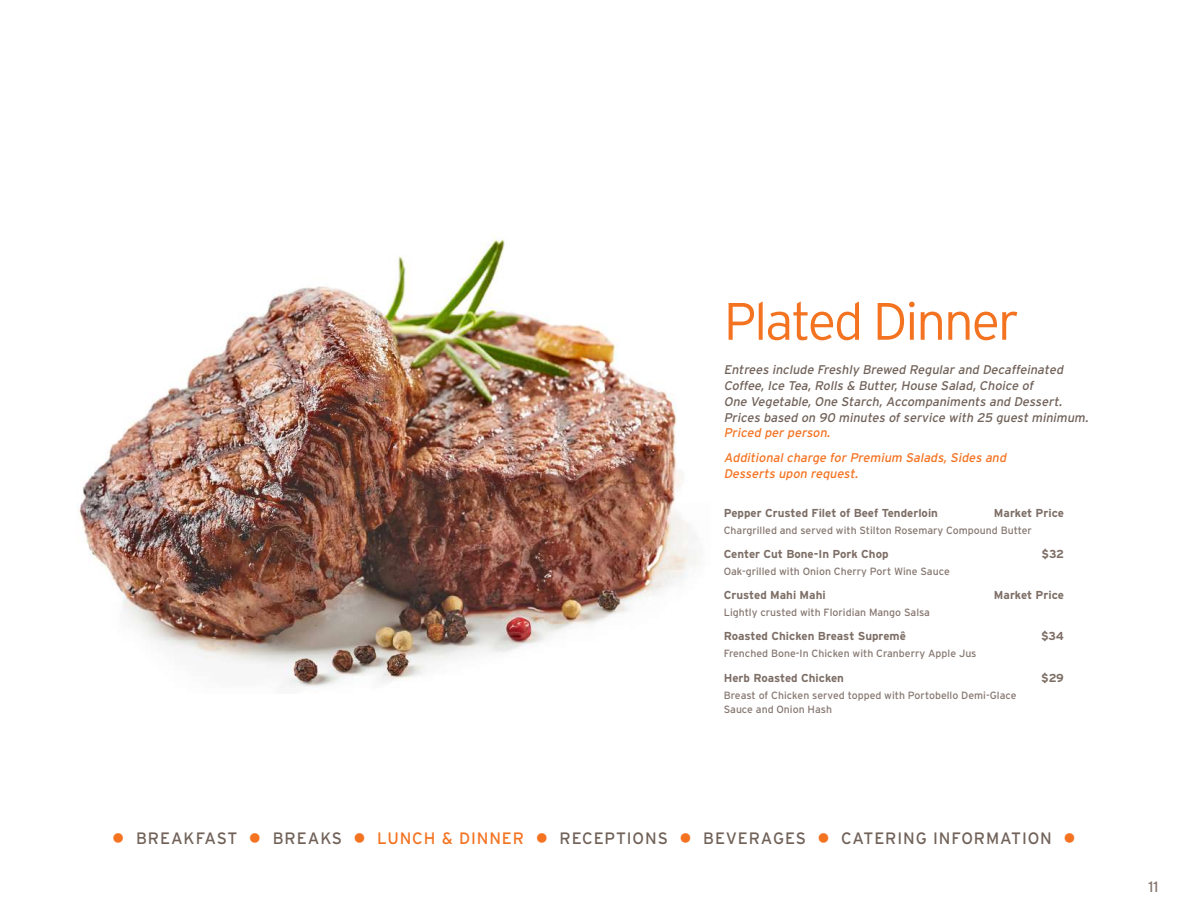
<style>
.page{position:relative;width:1188px;height:918px;background:#fff}
.page>*{position:absolute;margin:0;border:0;box-sizing:border-box;transform-origin:0 0}
.t1{font:300 52.5px "Interstate";letter-spacing:-.04em;color:#f47321}
.t2{font:16.5px "Interstate";letter-spacing:.055em;color:#716259}
.t3{font:15px "Interstate";color:#867770}
.t4{font:italic 12.6px/15.8px "Interstate";color:#716259}
.t5{font:italic 12.6px/24.8px "Interstate";color:#f47321}
.t6{font:700 11.55px "Interstate";color:#7d6e66}
.t7{font:10.5px/14.7px "Interstate";color:#867770}
.s1{color:#f47321}
</style>
<div class="page">
<img style="left:79px;top:234px;width:620px;height:454px">
<h1 class="t1" style="left:724px;top:292px;width:297px">Plated Dinner</h1>
<p class="t4" style="left:724px;top:362px;width:368px">Entrees include Freshly Brewed Regular and Decaffeinated Coffee, Ice Tea, Rolls &amp; Butter, House Salad, Choice of<br>One Vegetable, One Starch, Accompaniments and Dessert.<br>Prices based on 90 minutes of service with 25 guest minimum.</p>
<p class="t5" style="left:724px;top:420px;width:287px">Priced per person.<br>Additional charge for Premium Salads, Sides and</p>
<p class="t5" style="left:724px;top:461px;width:138px">Desserts upon request.</p>
<p class="t6" style="left:724px;top:506px;width:216px">Pepper Crusted Filet of Beef Tenderloin</p>
<p class="t6" style="left:994px;top:506px;width:71px">Market Price</p>
<p class="t7" style="left:724px;top:523px;width:310px">Chargrilled and served with Stilton Rosemary Compound Butter</p>
<p class="t6" style="left:724px;top:547px;width:166px">Center Cut Bone-In Pork Chop</p>
<p class="t6" style="left:1042px;top:547px;width:24px">$32</p>
<p class="t7" style="left:724px;top:564px;width:228px">Oak-grilled with Onion Cherry Port Wine Sauce</p>
<p class="t6" style="left:724px;top:589px;width:103px">Crusted Mahi Mahi</p>
<p class="t6" style="left:994px;top:589px;width:71px">Market Price</p>
<p class="t7" style="left:724px;top:605px;width:208px">Lightly crusted with Floridian Mango Salsa</p>
<p class="t6" style="left:724px;top:630px;width:184px">Roasted Chicken Breast Supremê</p>
<p class="t6" style="left:1041px;top:630px;width:24px">$34</p>
<p class="t7" style="left:724px;top:646px;width:254px">Frenched Bone-In Chicken with Cranberry Apple Jus</p>
<p class="t6" style="left:724px;top:671px;width:122px">Herb Roasted Chicken</p>
<p class="t6" style="left:1041px;top:671px;width:24px">$29</p>
<p class="t7" style="left:724px;top:688px;width:294px">Breast of Chicken served topped with Portobello Demi-Glace<br>Sauce and Onion Hash</p>
<h2 class="t2" style="left:112px;top:829px;width:965px"><span class="s1">●</span> BREAKFAST <span class="s1">●</span> BREAKS <span class="s1">● LUNCH &amp; DINNER</span> <span class="s1">●</span> RECEPTIONS <span class="s1">●</span> BEVERAGES <span class="s1">●</span> CATERING INFORMATION <span class="s1">●</span></h2>
<h3 class="t3" style="left:1148px;top:879px;width:12px">11</h3>
</div>
